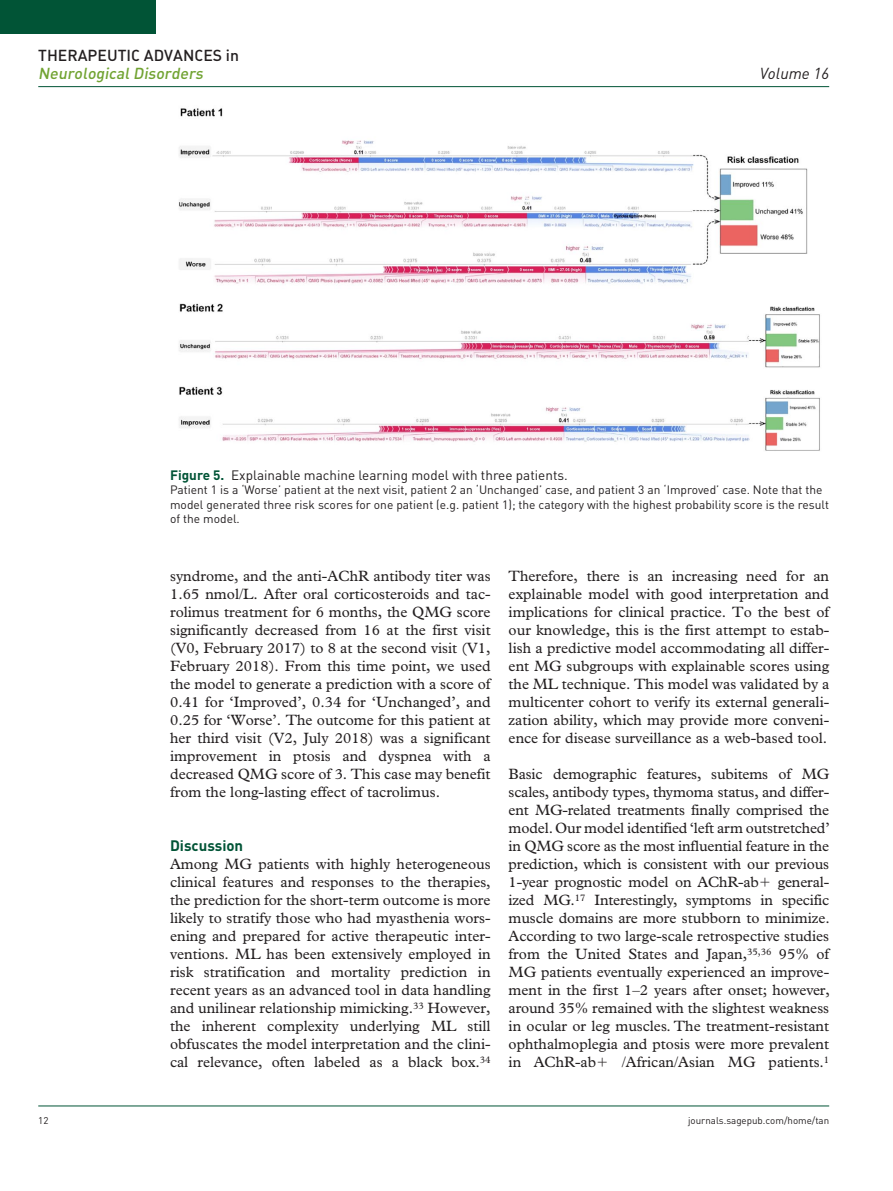
<style>
.page{position:relative;width:893px;height:1191px;background:#fff}
.page>*{position:absolute;margin:0;border:0;box-sizing:border-box;transform-origin:0 0}
.t1{font:15.75px "DIN Medium Alternate";color:#231f20}
.t2{font:italic 15.75px "DIN Medium Alternate";color:#71a332}
.t3{font:italic 15.75px "DIN";color:#231f20}
.t4{font:15px/18px "Plantin Std";color:#231f20;text-align:justify}
.t5{font:700 15px "DIN";color:#015436}
.t6{font:13.5px "DIN";color:#231f20}
.t7{font:12px/14.2px "DIN";color:#231f20}
.t8{font:9.75px "DIN";color:#231f20}
.s1{font-weight:700;color:#015436}
</style>
<div class="page">
<hr style="left:38px;top:86px;width:791px;height:1px;background:#015436">
<hr style="left:38px;top:1105px;width:791px;height:1px;background:#015436">
<div style="left:0;top:0;width:155px;height:34px;background:#015436"></div>
<img style="left:179px;top:108px;width:641px;height:343px">
<p class="t1" style="left:38px;top:45px;width:202px">THERAPEUTIC ADVANCES IN</p>
<p class="t2" style="left:38px;top:63px;width:169px">NeurologicalDisorders</p>
<p class="t3" style="left:760px;top:63px;width:71px">Volume 16</p>
<p class="t6" style="left:170px;top:467px;width:399px"><span class="s1">Figure 5.</span> Explainable machine learning model with three patients.</p>
<p class="t7" style="left:170px;top:483px;width:661px">Patient 1 is a ‘Worse’ patient at the next visit, patient 2 an ‘Unchanged’ case, and patient 3 an ‘Improved’ case. Note that the model generated three risk scores for one patient (e.g. patient 1); the category with the highest probability score is the result of the model.</p>
<p class="t4" style="left:170px;top:567px;width:322px">syndrome, and the anti-AChR antibody titer was 1.65 nmol/L. After oral corticosteroids and tac&shy;rolimus treatment for 6 months, the QMG score significantly decreased from 16 at the first visit (V0, February 2017) to 8 at the second visit (V1, February 2018). From this time point, we used the model to generate a prediction with a score of 0.41 for ‘Improved’, 0.34 for ‘Unchanged’, and 0.25 for ‘Worse’. The outcome for this patient at her third visit (V2, July 2018) was a significant improvement in ptosis and dyspnea with a decreased QMG score of 3. This case may benefit from the long-lasting effect of tacrolimus.</p>
<p class="t5" style="left:170px;top:835px;width:75px">Discussion</p>
<p class="t4" style="left:170px;top:855px;width:322px">Among MG patients with highly heterogeneous clinical features and responses to the therapies, the prediction for the short-term outcome is more likely to stratify those who had myasthenia wors&shy;ening and prepared for active therapeutic inter&shy;ventions. ML has been extensively employed in risk stratification and mortality prediction in recent years as an advanced tool in data handling and unilinear relationship mimicking.<sup>33</sup> However, the inherent complexity underlying ML still obfuscates the model interpretation and the clini&shy;cal relevance, often labeled as a black box.<sup>34</sup></p>
<p class="t4" style="left:509px;top:567px;width:322px">Therefore, there is an increasing need for an explainable model with good interpretation and implications for clinical practice. To the best of our knowledge, this is the first attempt to estab&shy;lish a predictive model accommodating all differ&shy;ent MG subgroups with explainable scores using the ML technique. This model was validated by a multicenter cohort to verify its external generali&shy;zation ability, which may provide more conveni&shy;ence for disease surveillance as a web-based tool.</p>
<p class="t4" style="left:509px;top:765px;width:323px">Basic demographic features, subitems of MG scales, antibody types, thymoma status, and differ&shy;ent MG-related treatments finally comprised the model. Our model identified ‘left arm outstretched’ in QMG score as the most influential feature in the prediction, which is consistent with our previous 1-year prognostic model on AChR-ab</p>
<p class="t4" style="left:509px;top:873px;width:323px;text-indent:269px">general&shy;ized MG.<sup>17</sup> Interestingly, symptoms in specific muscle domains are more stubborn to minimize.<br>According to two large-scale retrospective studies from the United States and Japan,<sup>35,36</sup> 95% of MG patients eventually experienced an improve&shy;ment in the first 1–2 years after onset; however, around 35% remained with the slightest weakness in ocular or leg muscles. The treatment-resistant ophthalmoplegia and ptosis were more prevalent in AChR-ab</p>
<p class="t4" style="left:622px;top:1053px;width:209px">/African/Asian MG patients.<sup>1</sup></p>
<p class="t8" style="left:38px;top:1114px;width:12px">12</p>
<p class="t8" style="left:688px;top:1114px;width:143px">journals.sagepub.com/home/tan</p>
</div>
